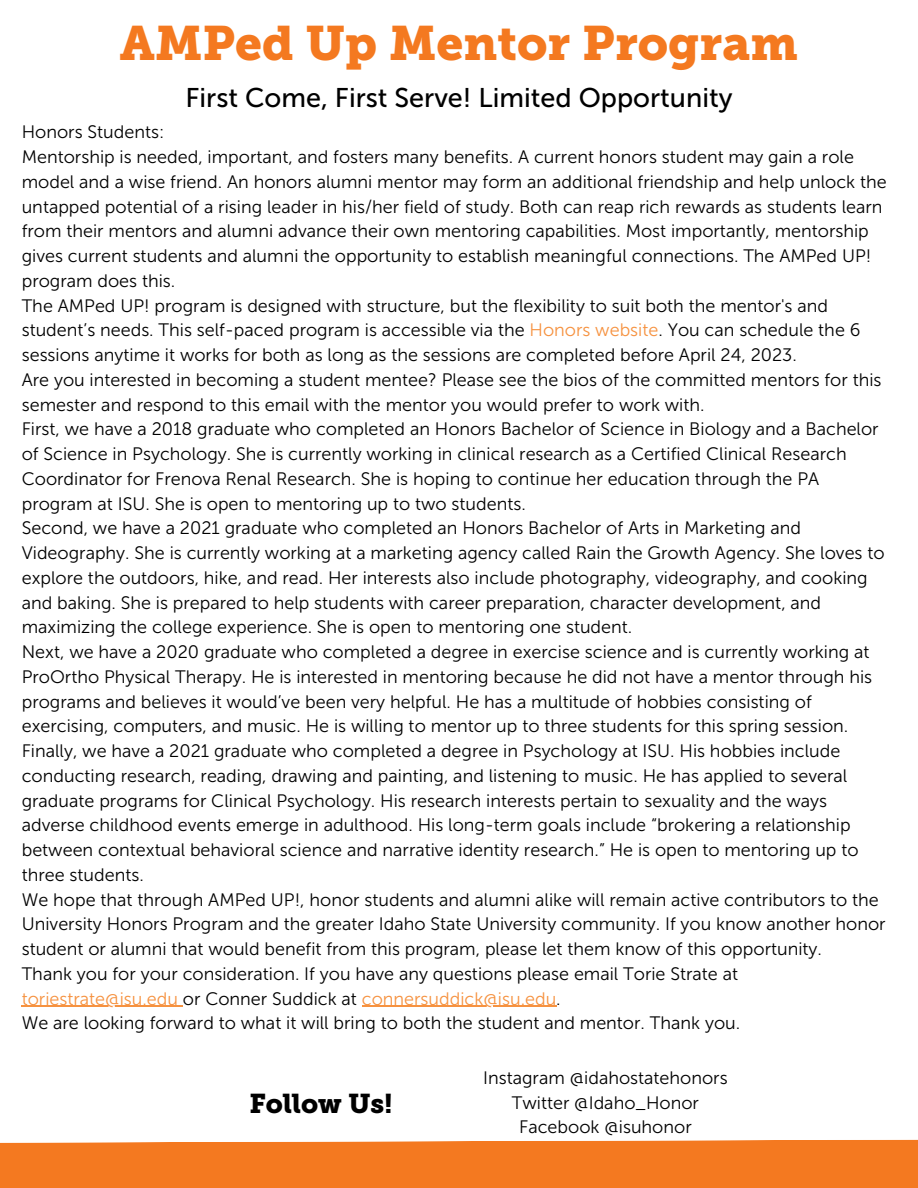
<style>
.page{position:relative;width:918px;height:1188px;background:#fff}
.page>*{position:absolute;margin:0;border:0;box-sizing:border-box;transform-origin:0 0}
.t1{font:48px "Museo Slab 900";color:#f47920}
.t2{font:27px "Museo Sans 500";color:#000}
.t3{font:27px "Museo Slab 900";color:#000}
.t4{font:18px/24.8px "Museo Sans 300";color:#000}
.s1{color:#f69240}
</style>
<div class="page">
<hr style="left:22px;top:1006px;width:161px;height:1px;background:#f69240">
<hr style="left:362px;top:1006px;width:194px;height:1px;background:#f69240">
<div style="left:0;top:1139px;width:918px;height:49px;background:#f47920"></div>
<h1 class="t1" style="left:120px;top:15px;width:680px">AMPed Up Mentor Program</h1>
<h2 class="t2" style="left:186px;top:81px;width:548px">First Come, First Serve! Limited Opportunity</h2>
<p class="t4" style="left:22px;top:120px;width:867px">Honors Students:<br>Mentorship is needed, important, and fosters many benefits. A current honors student may gain a role model and a wise friend. An honors alumni mentor may form an additional friendship and help unlock the untapped potential of a rising leader in his/her field of study. Both can reap rich rewards as students learn from their mentors and alumni advance their own mentoring capabilities. Most importantly, mentorship gives current students and alumni the opportunity to establish meaningful connections. The AMPed UP! program does this.<br>The AMPed UP! program is designed with structure, but the flexibility to suit both the mentor's and student’s needs. This self-paced program is accessible via the <span class="s1">Honors website</span>. You can schedule the 6 sessions anytime it works for both as long as the sessions are completed before April 24, 2023.<br>Are you interested in becoming a student mentee? Please see the bios of the committed mentors for this semester and respond to this email with the mentor you would prefer to work with.<br>First, we have a 2018 graduate who completed an Honors Bachelor of Science in Biology and a Bachelor of Science in Psychology. She is currently working in clinical research as a Certified Clinical Research Coordinator for Frenova Renal Research. She is hoping to continue her education through the PA program at ISU. She is open to mentoring up to two students.<br>Second, we have a 2021 graduate who completed an Honors Bachelor of Arts in Marketing and Videography. She is currently working at a marketing agency called Rain the Growth Agency. She loves to explore the outdoors, hike, and read. Her interests also include photography, videography, and cooking and baking. She is prepared to help students with career preparation, character development, and maximizing the college experience. She is open to mentoring one student.<br>Next, we have a 2020 graduate who completed a degree in exercise science and is currently working at ProOrtho Physical Therapy. He is interested in mentoring because he did not have a mentor through his programs and believes it would’ve been very helpful. He has a multitude of hobbies consisting of exercising, computers, and music. He is willing to mentor up to three students for this spring session.<br>Finally, we have a 2021 graduate who completed a degree in Psychology at ISU. His hobbies include conducting research, reading, drawing and painting, and listening to music. He has applied to several graduate programs for Clinical Psychology. His research interests pertain to sexuality and the ways adverse childhood events emerge in adulthood. His long-term goals include “brokering a relationship between contextual behavioral science and narrative identity research.” He is open to mentoring up to three students.<br>We hope that through AMPed UP!, honor students and alumni alike will remain active contributors to the University Honors Program and the greater Idaho State University community. If you know another honor student or alumni that would benefit from this program, please let them know of this opportunity.<br>Thank you for your consideration. If you have any questions please email Torie Strate at <span class="s1">toriestrate@isu.edu</span> or Conner Suddick at <span class="s1">connersuddick@isu.edu</span>.<br>We are looking forward to what it will bring to both the student and mentor. Thank you.</p>
<h2 class="t3" style="left:250px;top:1087px;width:144px">Follow Us!</h2>
<p class="t4" style="left:483px;top:1065px;width:246px;text-align:center">Instagram @idahostatehonors<br>Twitter @Idaho_Honor<br>Facebook @isuhonor</p>
</div>
